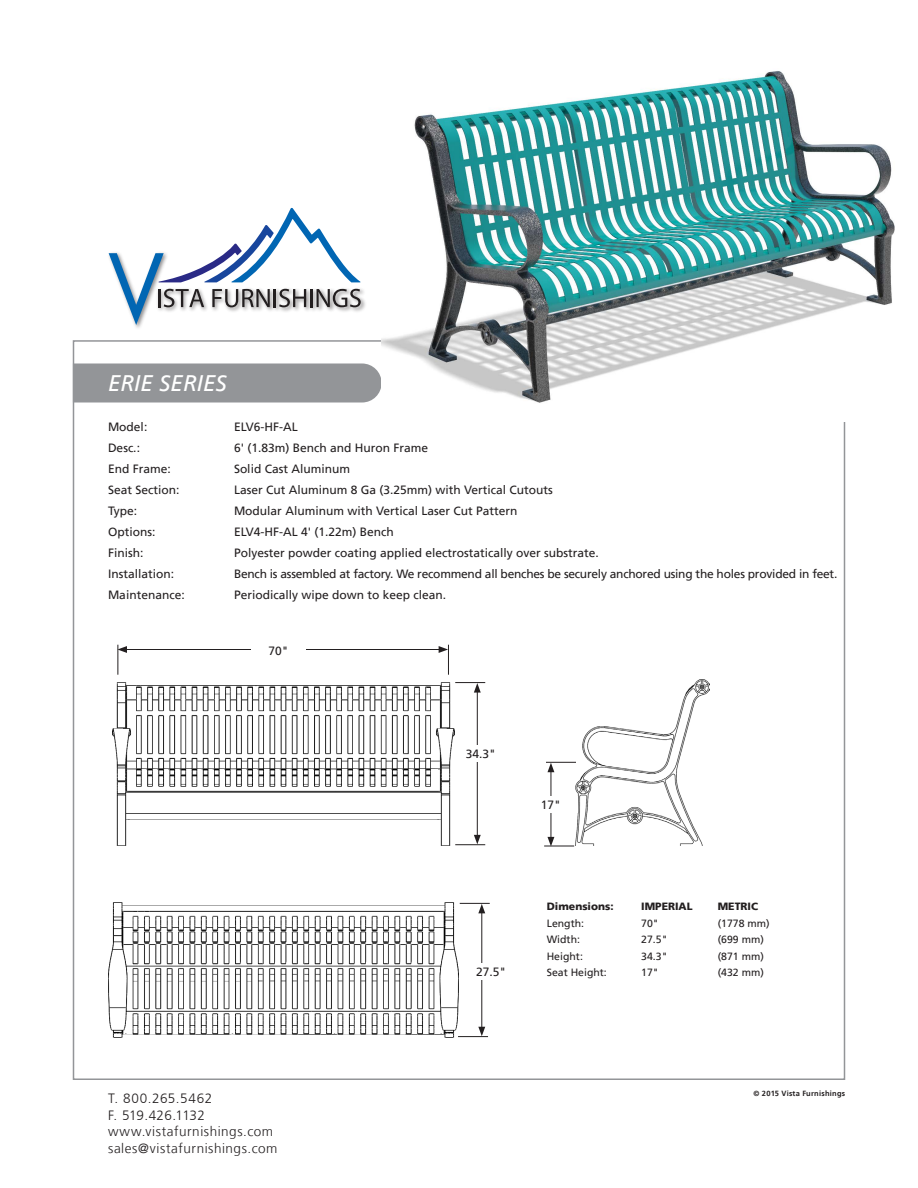
<style>
.page{position:relative;width:918px;height:1188px;background:#fff}
.page>*{position:absolute;margin:0;border:0;box-sizing:border-box;transform-origin:0 0}
.t1{font:italic 22.5px "Frutiger LT";color:#fff}
.t2{font:300 13.5px/16.5px "Frutiger LT";letter-spacing:.04em;color:#231f20}
.Description_info{font:12px "Frutiger LT";color:#231f20}
.Description_info-2{font:12px "Frutiger LT";letter-spacing:-.02em;color:#231f20}
.Dimensions{font:10.5px "Frutiger LT";color:#231f20}
.t3{font:900 10.5px "Frutiger LT";color:#231f20}
.t4{font:700 7.5px "Frutiger LT";letter-spacing:.035em;color:#231f20}
</style>
<div class="page">
<div style="left:73px;top:364px;width:308px;height:39px;background:#939598"></div>
<img style="left:361px;top:289px;width:5px;height:22px">
<svg style="left:109px;top:208px;width:252px;height:117px"></svg>
<img style="left:382px;top:71px;width:513px;height:332px">
<img style="left:112px;top:682px;width:343px;height:164px">
<img style="left:576px;top:680px;width:134px;height:166px">
<img style="left:108px;top:903px;width:351px;height:135px">
<hr style="left:118px;top:645px;width:1px;height:30px;background:#231f20">
<hr style="left:448px;top:645px;width:1px;height:30px;background:#231f20">
<hr style="left:125px;top:649px;width:316px;height:1px;background:#231f20">
<svg style="left:118px;top:646px;width:9px;height:7px"></svg>
<svg style="left:439px;top:646px;width:9px;height:7px"></svg>
<div style="left:251px;top:642px;width:55px;height:16px;background:#fff"></div>
<hr style="left:455px;top:682px;width:30px;height:1px;background:#231f20">
<hr style="left:455px;top:844px;width:30px;height:1px;background:#231f20">
<hr style="left:477px;top:690px;width:1px;height:147px;background:#231f20">
<svg style="left:474px;top:683px;width:7px;height:10px"></svg>
<svg style="left:474px;top:835px;width:7px;height:9px"></svg>
<div style="left:454px;top:746px;width:54px;height:16px;background:#fff"></div>
<hr style="left:460px;top:903px;width:30px;height:1px;background:#231f20">
<hr style="left:458px;top:1036px;width:30px;height:1px;background:#231f20">
<hr style="left:481px;top:911px;width:1px;height:118px;background:#231f20">
<svg style="left:478px;top:904px;width:7px;height:9px"></svg>
<svg style="left:478px;top:1027px;width:7px;height:9px"></svg>
<div style="left:464px;top:963px;width:54px;height:17px;background:#fff"></div>
<hr style="left:546px;top:762px;width:30px;height:1px;background:#231f20">
<hr style="left:544px;top:846px;width:30px;height:1px;background:#231f20">
<hr style="left:551px;top:770px;width:1px;height:69px;background:#231f20">
<svg style="left:547px;top:763px;width:7px;height:9px"></svg>
<svg style="left:547px;top:837px;width:7px;height:9px"></svg>
<div style="left:524px;top:796px;width:54px;height:16px;background:#fff"></div>
<p class="t1" style="left:108px;top:371px;width:120px">ERIE SERIES</p>
<p class="Description_info" style="left:108px;top:420px;width:41px">Model:</p>
<p class="Description_info" style="left:234px;top:420px;width:65px">ELV6-HF-AL</p>
<p class="Description_info" style="left:108px;top:441px;width:34px">Desc.:</p>
<p class="Description_info" style="left:234px;top:441px;width:196px">6' (1.83m) Bench and Huron Frame</p>
<p class="Description_info" style="left:108px;top:462px;width:64px">End Frame:</p>
<p class="Description_info" style="left:234px;top:462px;width:118px">Solid Cast Aluminum</p>
<p class="Description_info" style="left:108px;top:483px;width:73px">Seat Section:</p>
<p class="Description_info" style="left:234px;top:483px;width:320px">Laser Cut Aluminum 8 Ga (3.25mm) with Vertical Cutouts</p>
<p class="Description_info" style="left:108px;top:504px;width:31px">Type:</p>
<p class="Description_info" style="left:234px;top:504px;width:285px">Modular Aluminum with Vertical Laser Cut Pattern</p>
<p class="Description_info" style="left:108px;top:525px;width:49px">Options:</p>
<p class="Description_info" style="left:234px;top:525px;width:161px">ELV4-HF-AL 4' (1.22m) Bench</p>
<p class="Description_info" style="left:108px;top:546px;width:37px">Finish:</p>
<p class="Description_info" style="left:234px;top:546px;width:366px">Polyester powder coating applied electrostatically over substrate.</p>
<p class="Description_info" style="left:108px;top:567px;width:68px">Installation:</p>
<p class="Description_info-2" style="left:234px;top:567px;width:605px">Bench is assembled at factory. We recommend all benches be securely anchored using the holes provided in feet.</p>
<p class="Description_info" style="left:108px;top:588px;width:78px">Maintenance:</p>
<p class="Description_info" style="left:234px;top:588px;width:214px">Periodically wipe down to keep clean.</p>
<p class="Description_info" style="left:268px;top:643px;width:22px">70"</p>
<p class="t2" style="left:108px;top:1091px;width:171px">T. 800.265.5462<br>F. 519.426.1132 www.vistafurnishings.com sales@vistafurnishings.com</p>
<p class="Description_info" style="left:466px;top:747px;width:32px">34.3"</p>
<p class="Description_info" style="left:476px;top:965px;width:32px">27.5"</p>
<p class="Description_info" style="left:541px;top:797px;width:22px">17"</p>
<p class="t3" style="left:547px;top:900px;width:68px">Dimensions:</p>
<p class="t3" style="left:641px;top:900px;width:53px">IMPERIAL</p>
<p class="t3" style="left:718px;top:900px;width:42px">METRIC</p>
<p class="Dimensions" style="left:547px;top:917px;width:39px">Length:</p>
<p class="Dimensions" style="left:641px;top:917px;width:19px">70"</p>
<p class="Dimensions" style="left:718px;top:917px;width:53px">(1778 mm)</p>
<p class="Dimensions" style="left:547px;top:933px;width:35px">Width:</p>
<p class="Dimensions" style="left:641px;top:933px;width:28px">27.5"</p>
<p class="Dimensions" style="left:718px;top:933px;width:48px">(699 mm)</p>
<p class="Dimensions" style="left:547px;top:950px;width:38px">Height:</p>
<p class="Dimensions" style="left:641px;top:950px;width:28px">34.3"</p>
<p class="Dimensions" style="left:718px;top:950px;width:48px">(871 mm)</p>
<p class="Dimensions" style="left:547px;top:966px;width:62px">Seat Height:</p>
<p class="Dimensions" style="left:641px;top:966px;width:19px">17"</p>
<p class="Dimensions" style="left:718px;top:966px;width:48px">(432 mm)</p>
<p class="t4" style="left:754px;top:1089px;width:93px">© 2015 Vista Furnishings</p>
</div>
